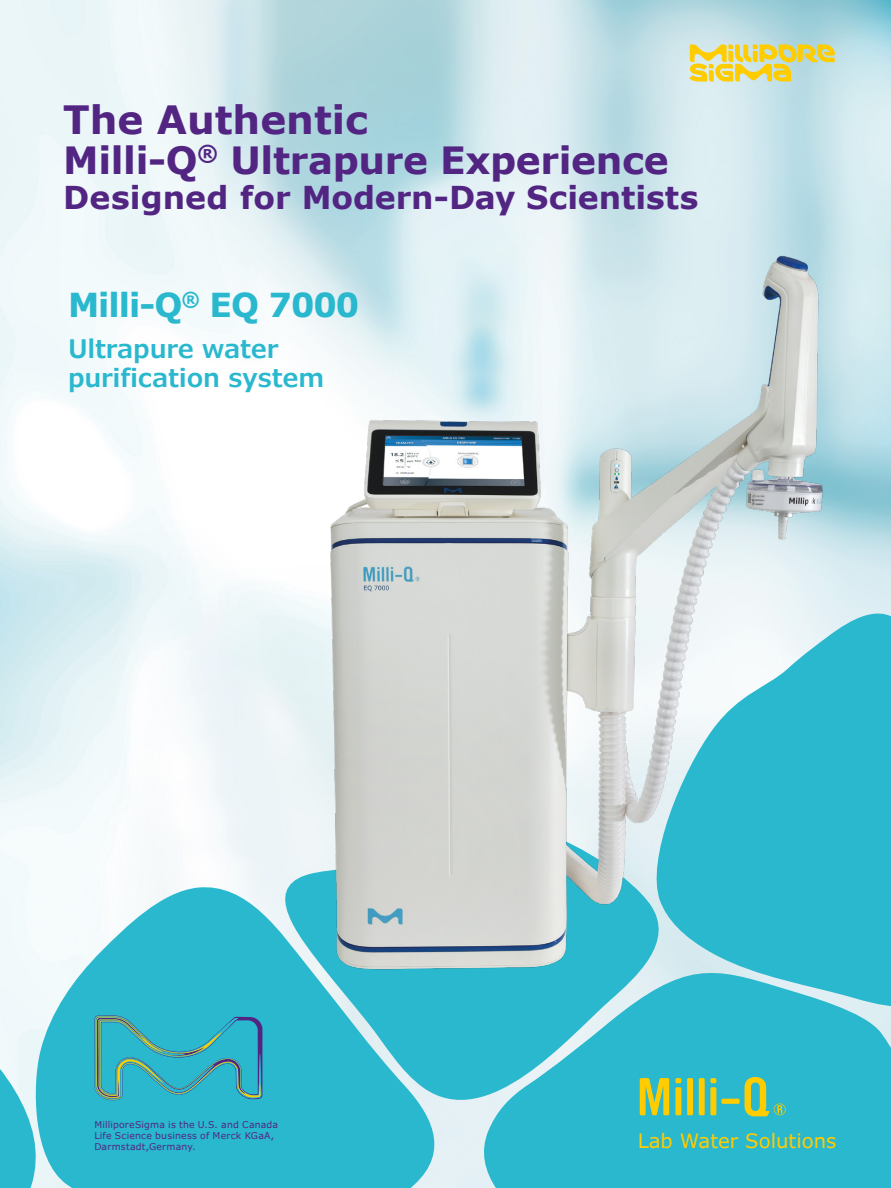
<style>
.page{position:relative;width:891px;height:1188px;background:#fff}
.page>*{position:absolute;margin:0;border:0;box-sizing:border-box;transform-origin:0 0}
.t1{font:700 39px "Verdana";color:#522583}
.t2{font:700 37.5px "Verdana";letter-spacing:-.01em;color:#522583}
.t3{font:700 33px "Verdana Pro";letter-spacing:-.03em;color:#29b8ce}
.t4{font:700 31.5px "Verdana";color:#522583}
.t5{font:600 25.5px/28.5px "Verdana Pro";letter-spacing:-.01em;color:#29b8ce}
.t6{font:19.65px "Verdana Pro";color:#fc0}
.t7{font:9.3px/11.1px "Verdana Pro";letter-spacing:.02em;color:#522583}
</style>
<div class="page">
<img style="left:0;top:0;width:891px;height:1156px">
<div style="left:849px;top:600px;width:42px;height:360px;background:#29b8ce"></div>
<svg style="left:261px;top:824px;width:210px;height:309px;background:#90d7e3"></svg>
<svg style="left:450px;top:1156px;width:21px;height:32px"></svg>
<svg style="left:471px;top:960px;width:420px;height:228px;background:#36bbd0"></svg>
<svg style="left:32px;top:882px;width:418px;height:306px;background:#49c2d4"></svg>
<svg style="left:0;top:976px;width:59px;height:212px"></svg>
<svg style="left:94px;top:1015px;width:168px;height:85px;background:#38acbc"></svg>
<svg style="left:640px;top:1078px;width:29px;height:37px"></svg>
<div style="left:699px;top:1078px;width:6px;height:37px;background:#fc0"></div>
<svg style="left:710px;top:1078px;width:6px;height:5px"></svg>
<div style="left:687px;top:1078px;width:6px;height:37px;background:#fc0"></div>
<div style="left:675px;top:1087px;width:6px;height:28px;background:#fc0"></div>
<svg style="left:745px;top:1077px;width:41px;height:39px;background:#78bf80"></svg>
<div style="left:710px;top:1087px;width:6px;height:28px;background:#fc0"></div>
<div style="left:721px;top:1099px;width:19px;height:5px;background:#fc0"></div>
<svg style="left:675px;top:1078px;width:6px;height:5px"></svg>
<img style="left:303px;top:234px;width:546px;height:739px">
<svg style="left:689px;top:44px;width:146px;height:38px;background:#e0d677"></svg>
<h1 class="t1" style="left:63px;top:94px;width:306px">The Authentic</h1>
<h2 class="t2" style="left:63px;top:136px;width:607px">Milli-Q<sup>®</sup> Ultrapure Experience</h2>
<h3 class="t4" style="left:63px;top:177px;width:637px">Designed for Modern-Day Scientists</h3>
<h3 class="t3" style="left:68px;top:284px;width:293px">Milli-Q<sup>®</sup> EQ 7000</h3>
<h3 class="t5" style="left:68px;top:335px;width:258px">Ultrapure water purification system</h3>
<p class="t7" style="left:94px;top:1119px;width:185px">MilliporeSigma is the U.S. and Canada<br>Life Science business of Merck KGaA,<br>Darmstadt,Germany.</p>
<h3 class="t6" style="left:638px;top:1128px;width:200px">Lab Water Solutions</h3>
</div>
